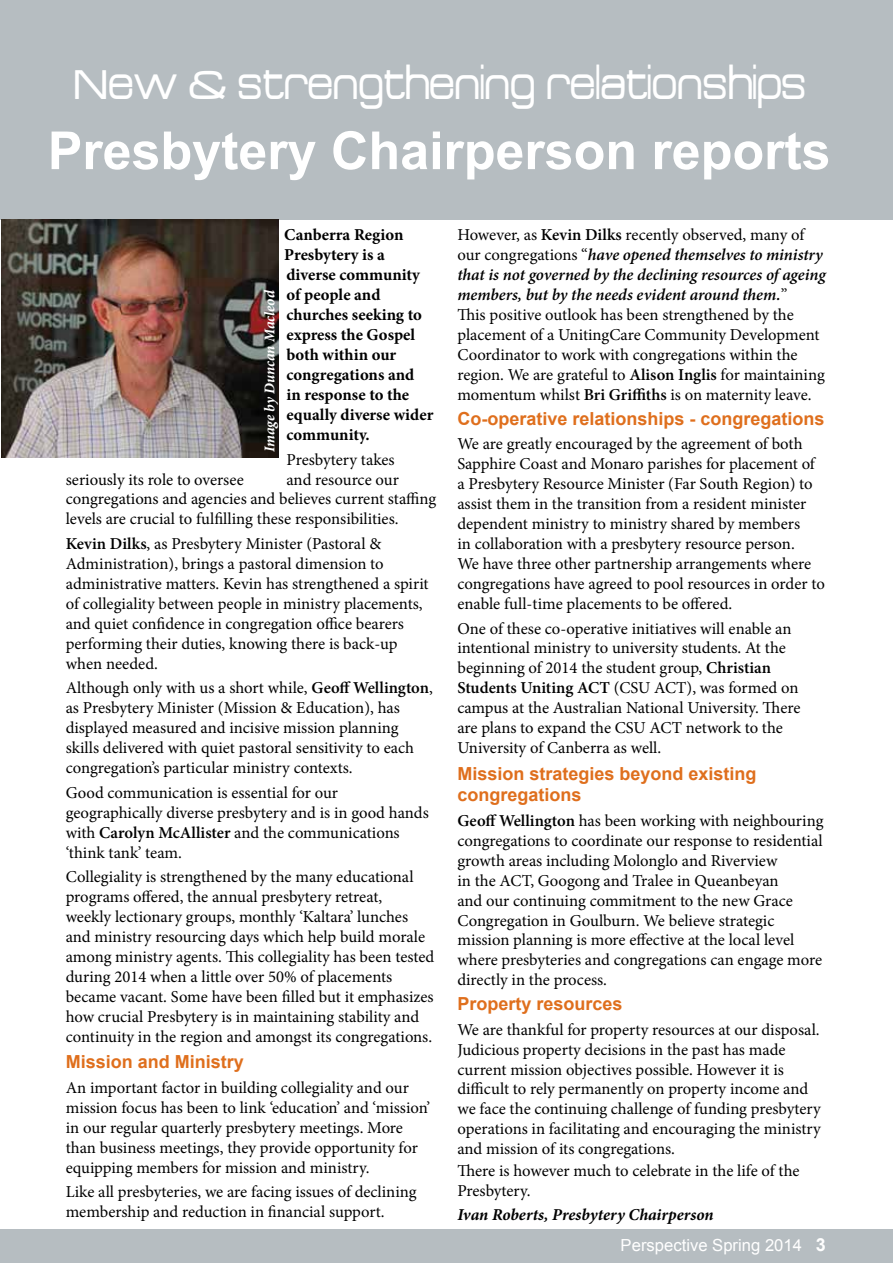
<style>
.page{position:relative;width:893px;height:1263px;background:#b6bdc1}
.page>*{position:absolute;margin:0;border:0;box-sizing:border-box;transform-origin:0 0}
.t1{font:700 52.5px "Arial";color:#fff}
.t2{font:45px "Acens";color:#fff}
.t3{font:700 18px/21.6px "Arial";color:#df6f1d}
.t4{font:16.65px/20px "Minion Pro";color:#000}
.t5{font:700 16.65px/20px "Minion Pro";color:#000}
.t6{font:italic 700 16.65px "Minion Pro";color:#000}
.t7{font:16.65px "Arial";color:#fff}
.t8{font:italic 700 15px "Minion Pro";letter-spacing:-.005em;color:#fff}
.s1{font-weight:600}
.s2{font-weight:600;font-style:italic}
.s3{font-weight:700;font-size:18px}
</style>
<div class="page">
<div style="left:0;top:220px;width:893px;height:1008px;background:#fff"></div>
<img style="left:1px;top:219px;width:277px;height:238px">
<h2 class="t2" style="left:73px;top:62px;width:734px">New &amp; strengthening relationships</h2>
<h1 class="t1" style="left:48px;top:116px;width:784px">Presbytery Chairperson reports</h1>
<p class="t5" style="left:284px;top:225px;width:151px">Canberra Region<br>Presbytery is a diverse community of people and churches seeking to express the Gospel both within our congregations and<br>in response to the equally diverse wider community.</p>
<p class="t4" style="left:286px;top:449px;width:110px">Presbytery takes</p>
<p class="t8" style="left:259px;top:452px;width:163px;rotate:-90deg">Image by Duncan Macleod</p>
<p class="t4" style="left:66px;top:469px;width:372px;text-indent:221px">and resource our congregations and agencies and believes current staffing levels are crucial to fulfilling these responsibilities.</p>
<p class="t4" style="left:66px;top:534px;width:364px"><span class="s1">Kevin Dilks</span>, as Presbytery Minister (Pastoral &amp; Administration), brings a pastoral dimension to administrative matters. Kevin has strengthened a spirit of collegiality between people in ministry placements, and quiet confidence in congregation office bearers performing their duties, knowing there is back-up when needed.</p>
<p class="t4" style="left:66px;top:678px;width:369px">Although only with us a short while, <span class="s1">Geoff Wellington</span>, as Presbytery Minister (Mission &amp; Education), has displayed measured and incisive mission planning skills delivered with quiet pastoral sensitivity to each congregation’s particular ministry contexts.</p>
<p class="t4" style="left:66px;top:782px;width:365px">Good communication is essential for our geographically diverse presbytery and is in good hands with <span class="s1">Carolyn McAllister</span> and the communications ‘think tank’ team.</p>
<p class="t4" style="left:66px;top:867px;width:370px">Collegiality is strengthened by the many educational programs offered, the annual presbytery retreat,<br>weekly lectionary groups, monthly ‘Kaltara’ lunches and ministry resourcing days which help build morale among ministry agents. This collegiality has been tested during 2014 when a little over 50% of placements became vacant. Some have been filled but it emphasizes how crucial Presbytery is in maintaining stability and continuity in the region and amongst its congregations.</p>
<p class="t3" style="left:66px;top:1051px;width:180px">Mission and Ministry</p>
<p class="t4" style="left:66px;top:1077px;width:366px">An important factor in building collegiality and our mission focus has been to link ‘education’ and ‘mission’ in our regular quarterly presbytery meetings. More than business meetings, they provide opportunity for equipping members for mission and ministry.</p>
<p class="t4" style="left:66px;top:1182px;width:352px">Like all presbyteries, we are facing issues of declining membership and reduction in financial support.</p>
<p class="t4" style="left:66px;top:469px;width:180px">seriously its role to oversee</p>
<p class="t4" style="left:457px;top:225px;width:370px">However, as <span class="s1">Kevin Dilks</span> recently observed, many of our congregations “<span class="s2">have opened themselves to ministry that is not governed by the declining resources of ageing members, but by the needs evident around them.</span>”<br>This positive outlook has been strengthened by the placement of a UnitingCare Community Development Coordinator to work with congregations within the region. We are grateful to <span class="s1">Alison Inglis</span> for maintaining momentum whilst <span class="s1">Bri Griffiths</span> is on maternity leave.</p>
<p class="t3" style="left:457px;top:408px;width:369px">Co-operative relationships - congregations</p>
<p class="t4" style="left:457px;top:434px;width:369px">We are greatly encouraged by the agreement of both Sapphire Coast and Monaro parishes for placement of a Presbytery Resource Minister (Far South Region) to assist them in the transition from a resident minister dependent ministry to ministry shared by members<br>in collaboration with a presbytery resource person.<br>We have three other partnership arrangements where congregations have agreed to pool resources in order to enable full-time placements to be offered.</p>
<p class="t4" style="left:457px;top:618px;width:345px">One of these co-operative initiatives will enable an intentional ministry to university students. At the beginning of 2014 the student group, <span class="s1">Christian Students Uniting ACT</span> (CSU ACT), was formed on campus at the Australian National University. There are plans to expand the CSU ACT network to the University of Canberra as well.</p>
<p class="t3" style="left:457px;top:763px;width:301px">Mission strategies beyond existing congregations</p>
<p class="t4" style="left:457px;top:810px;width:368px"><span class="s1">Geoff Wellington</span> has been working with neighbouring congregations to coordinate our response to residential growth areas including Molonglo and Riverview<br>in the ACT, Googong and Tralee in Queanbeyan<br>and our continuing commitment to the new Grace Congregation in Goulburn. We believe strategic mission planning is more effective at the local level where presbyteries and congregations can engage more directly in the process.</p>
<p class="t3" style="left:457px;top:993px;width:167px">Property resources</p>
<p class="t4" style="left:457px;top:1019px;width:365px">We are thankful for property resources at our disposal.<br>Judicious property decisions in the past has made current mission objectives possible. However it is difficult to rely permanently on property income and we face the continuing challenge of funding presbytery operations in facilitating and encouraging the ministry and mission of its congregations.</p>
<p class="t4" style="left:457px;top:1161px;width:344px">There is however much to celebrate in the life of the<br>Presbytery.</p>
<p class="t6" style="left:457px;top:1203px;width:258px">Ivan Roberts, Presbytery Chairperson</p>
<p class="t7" style="left:621px;top:1234px;width:207px">Perspective Spring 2014 <span class="s3">3</span></p>
</div>
